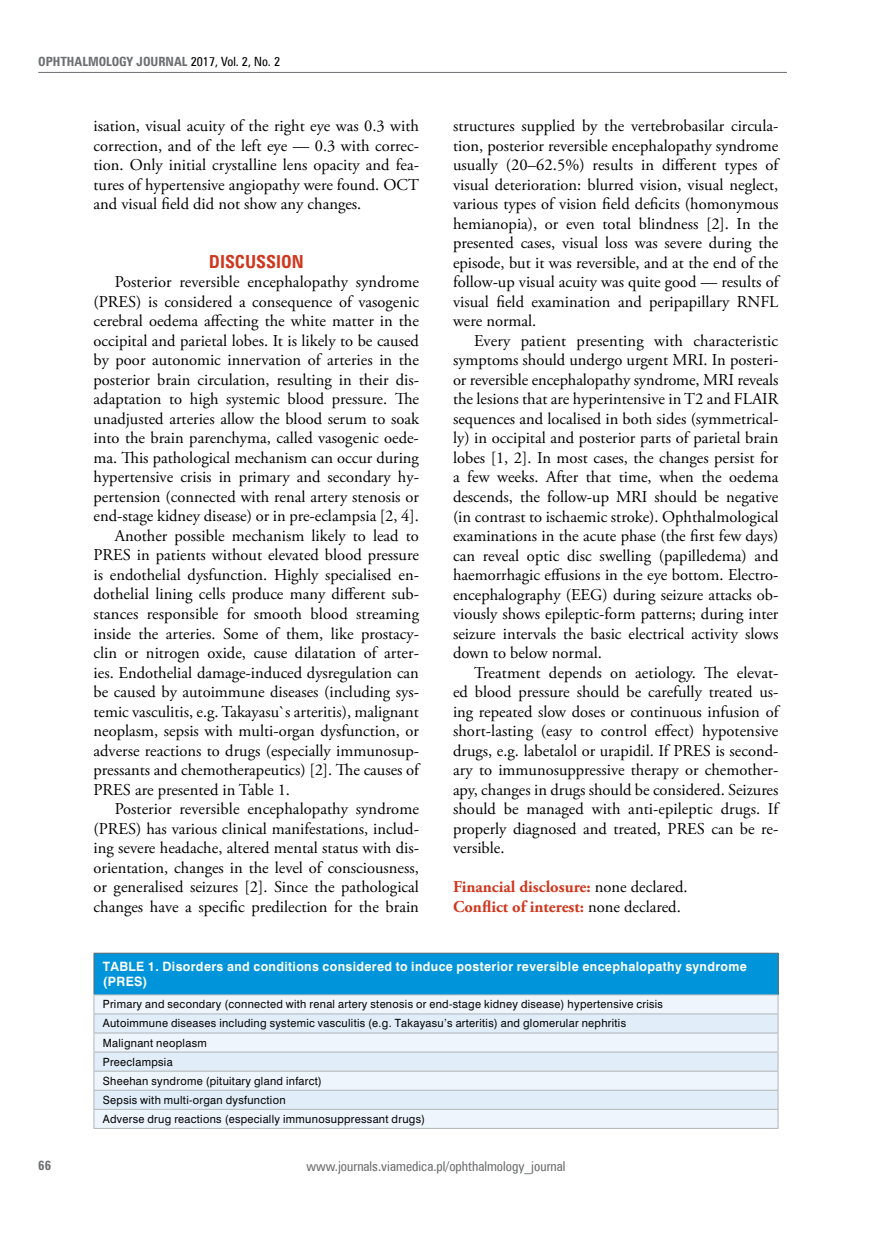
<style>
.page{position:relative;width:872px;height:1234px;background:#fff}
.page>*{position:absolute;margin:0;border:0;box-sizing:border-box;transform-origin:0 0}
.t1{font:700 18px "Zurich Cn EU";color:#cf381e}
.t2{font:16.5px/19.5px "Adobe Garamond Pro";color:#000;text-align:justify}
.t3{font:700 16.5px/19.5px "Adobe Garamond Pro";color:#cf381e}
.t4{font:13.5px "Zurich Cn EU";color:#6d6e71}
.t5{font:700 13.2px "Zurich Cn EU";color:#6d6e71}
.t6{font:700 12.75px "Zurich Cn EU";color:#6d6e71}
.t7{font:700 12px/15px "Swis 721 PL";letter-spacing:.03em;color:#fff}
.t8{font:10.5px/19px "Swis 721 PL";letter-spacing:.03em;color:#000}
.s1{font-weight:400;color:#000}
</style>
<div class="page">
<hr style="left:38px;top:72px;width:749px;height:1px;background:#6d6e71">
<div style="left:94px;top:952px;width:684px;height:42px;background:#0095da"></div>
<div style="left:95px;top:995px;width:682px;height:132px;background:#eef5fc"></div>
<svg style="left:95px;top:1014px;width:682px;height:94px;fill:#e1eef9"></svg>
<hr style="left:94px;top:952px;width:684px;height:1px;background:#6d6e71">
<hr style="left:94px;top:953px;width:1px;height:41px;background:#6d6e71">
<hr style="left:777px;top:953px;width:1px;height:41px;background:#6d6e71">
<hr style="left:94px;top:994px;width:684px;height:1px;background:#b1b4b6">
<hr style="left:94px;top:1127px;width:684px;height:1px;background:#b1b4b6">
<hr style="left:94px;top:1013px;width:684px;height:1px;background:#b1b4b6">
<hr style="left:94px;top:1032px;width:684px;height:1px;background:#b1b4b6">
<hr style="left:94px;top:1051px;width:684px;height:1px;background:#b1b4b6">
<hr style="left:94px;top:1070px;width:684px;height:1px;background:#b1b4b6">
<hr style="left:94px;top:1089px;width:684px;height:1px;background:#b1b4b6">
<svg style="left:94px;top:994px;width:1px;height:133px"></svg>
<svg style="left:777px;top:994px;width:1px;height:133px"></svg>
<hr style="left:94px;top:1108px;width:684px;height:1px;background:#b1b4b6">
<p class="t6" style="left:38px;top:53px;width:243px">OPHTHALMOLOGY JOURNAL <span class="s1">2017, Vol. 2, No. 2</span></p>
<p class="t2" style="left:94px;top:117px;width:327px">isation, visual acuity of the right eye was 0.3 with correction, and of the left eye — 0.3 with correc&shy;tion. Only initial crystalline lens opacity and fea&shy;tures of hypertensive angiopathy were found. OCT and visual field did not show any changes.</p>
<p class="t1" style="left:209px;top:250px;width:47px">DISCUSSION</p>
<p class="t2" style="left:115px;top:273px;width:306px">Posterior reversible encephalopathy syndrome</p>
<p class="t2" style="left:94px;top:292px;width:327px">(PRES) is considered a consequence of vasogenic</p>
<p class="t2" style="left:94px;top:312px;width:327px">cerebral oedema affecting the white matter in the</p>
<p class="t2" style="left:94px;top:331px;width:327px">occipital and parietal lobes. It is likely to be caused</p>
<p class="t2" style="left:94px;top:351px;width:327px">by poor autonomic innervation of arteries in the</p>
<p class="t2" style="left:94px;top:370px;width:327px">posterior brain circulation, resulting in their dis-</p>
<p class="t2" style="left:94px;top:390px;width:327px">adaptation to high systemic blood pressure. The</p>
<p class="t2" style="left:94px;top:409px;width:327px">unadjusted arteries allow the blood serum to soak</p>
<p class="t2" style="left:94px;top:429px;width:327px">into the brain parenchyma, called vasogenic oede-</p>
<p class="t2" style="left:94px;top:448px;width:327px">ma. This pathological mechanism can occur during</p>
<p class="t2" style="left:94px;top:468px;width:327px">hypertensive crisis in primary and secondary hy-</p>
<p class="t2" style="left:94px;top:487px;width:327px">pertension (connected with renal artery stenosis or</p>
<p class="t2" style="left:94px;top:507px;width:327px">end-stage kidney disease) or in pre-eclampsia [2, 4].</p>
<p class="t2" style="left:115px;top:526px;width:305px">Another possible mechanism likely to lead to</p>
<p class="t2" style="left:94px;top:546px;width:327px">PRES in patients without elevated blood pressure</p>
<p class="t2" style="left:94px;top:565px;width:327px">is endothelial dysfunction. Highly specialised en-</p>
<p class="t2" style="left:94px;top:585px;width:327px">dothelial lining cells produce many different sub-</p>
<p class="t2" style="left:94px;top:604px;width:327px">stances responsible for smooth blood streaming</p>
<p class="t2" style="left:94px;top:624px;width:327px">inside the arteries. Some of them, like prostacy-</p>
<p class="t2" style="left:94px;top:643px;width:327px">clin or nitrogen oxide, cause dilatation of arter-</p>
<p class="t2" style="left:94px;top:663px;width:327px">ies. Endothelial damage-induced dysregulation can</p>
<p class="t2" style="left:94px;top:682px;width:327px">be caused by autoimmune diseases (including sys-</p>
<p class="t2" style="left:94px;top:702px;width:327px">temic vasculitis, e.g. Takayasu`s arteritis), malignant</p>
<p class="t2" style="left:94px;top:721px;width:327px">neoplasm, sepsis with multi-organ dysfunction, or</p>
<p class="t2" style="left:94px;top:741px;width:327px">adverse reactions to drugs (especially immunosup-</p>
<p class="t2" style="left:94px;top:760px;width:327px">pressants and chemotherapeutics) [2]. The causes of</p>
<p class="t2" style="left:94px;top:780px;width:198px">PRES are presented in Table 1.</p>
<p class="t2" style="left:115px;top:799px;width:306px">Posterior reversible encephalopathy syndrome</p>
<p class="t2" style="left:94px;top:819px;width:327px">(PRES) has various clinical manifestations, includ-</p>
<p class="t2" style="left:94px;top:838px;width:327px">ing severe headache, altered mental status with dis-</p>
<p class="t2" style="left:94px;top:858px;width:327px">orientation, changes in the level of consciousness,</p>
<p class="t2" style="left:94px;top:877px;width:327px">or generalised seizures [2]. Since the pathological</p>
<p class="t2" style="left:94px;top:897px;width:327px">changes have a specific predilection for the brain</p>
<p class="t2" style="left:453px;top:117px;width:327px">structures supplied by the vertebrobasilar circula&shy;tion, posterior reversible encephalopathy syndrome usually (20–62.5%) results in different types of visual deterioration: blurred vision, visual neglect, various types of vision field deficits (homonymous hemianopia), or even total blindness [2]. In the presented cases, visual loss was severe during the episode, but it was reversible, and at the end of the follow-up visual acuity was quite good — results of visual field examination and peripapillary RNFL were normal.</p>
<p class="t2" style="left:453px;top:331px;width:327px;text-indent:21px">Every patient presenting with characteristic symptoms should undergo urgent MRI. In posteri&shy;or reversible encephalopathy syndrome, MRI reveals the lesions that are hyperintensive in T2 and FLAIR sequences and localised in both sides (symmetrical&shy;ly) in occipital and posterior parts of parietal brain lobes [1, 2]. In most cases, the changes persist for a few weeks. After that time, when the oedema descends, the follow-up MRI should be negative (in contrast to ischaemic stroke). Ophthalmological examinations in the acute phase (the first few days) can reveal optic disc swelling (papilledema) and haemorrhagic effusions in the eye bottom. Electro&shy;encephalography (EEG) during seizure attacks ob&shy;viously shows epileptic-form patterns; during inter seizure intervals the basic electrical activity slows down to below normal.</p>
<p class="t2" style="left:453px;top:663px;width:327px;text-indent:21px">Treatment depends on aetiology. The elevat&shy;ed blood pressure should be carefully treated us&shy;ing repeated slow doses or continuous infusion of short-lasting (easy to control effect) hypotensive drugs, e.g. labetalol or urapidil. If PRES is second&shy;ary to immunosuppressive therapy or chemother&shy;apy, changes in drugs should be considered. Seizures should be managed with anti-epileptic drugs. If properly diagnosed and treated, PRES can be re&shy;versible.</p>
<p class="t3" style="left:453px;top:877px;width:236px">Financial disclosure: <span class="s1">none declared.<br></span>Conflict of interest: <span class="s1">none declared.</span></p>
<p class="t7" style="left:103px;top:958px;width:645px">TABLE 1. Disorders and conditions considered to induce posterior reversible encephalopathy syndrome (PRES)</p>
<p class="t8" style="left:103px;top:994px;width:562px">Primary and secondary (connected with renal artery stenosis or end-stage kidney disease) hypertensive crisis Autoimmune diseases including systemic vasculitis (e.g. Takayasu’s arteritis) and glomerular nephritis Malignant neoplasm<br>Preeclampsia<br>Sheehan syndrome (pituitary gland infarct)<br>Sepsis with multi-organ dysfunction<br>Adverse drug reactions (especially immunosuppressant drugs)</p>
<p class="t5" style="left:38px;top:1157px;width:15px">66</p>
<p class="t4" style="left:306px;top:1157px;width:260px">www.journals.viamedica.pl/ophthalmology_journal</p>
</div>
